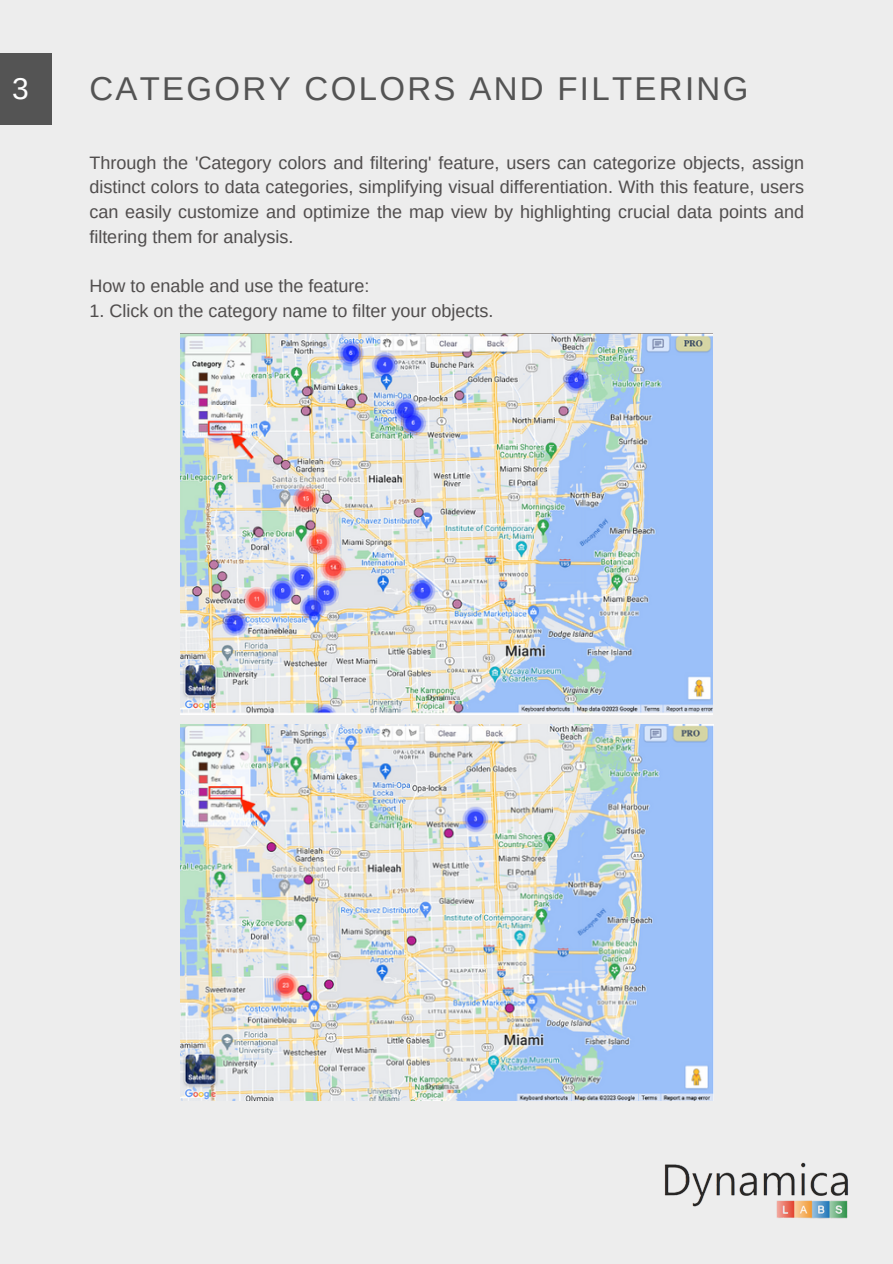
<style>
.page{position:relative;width:893px;height:1264px;background:#fff}
.page>*{position:absolute;margin:0;border:0;box-sizing:border-box;transform-origin:0 0}
.t1{font:33px "Arimo";letter-spacing:.07em;color:#545454}
.t2{font:30px "Arimo";color:#fff}
.t3{font:18px/24.8px "Arimo";color:#504d4d;text-align:justify}
</style>
<div class="page">
<div style="left:0;top:0;width:892px;height:1263px;background:#ededed"></div>
<div style="left:0;top:54px;width:51px;height:71px;background:#545454"></div>
<img style="left:664px;top:1162px;width:185px;height:57px">
<img style="left:181px;top:333px;width:531px;height:381px">
<img style="left:181px;top:725px;width:532px;height:375px">
<p class="t2" style="left:12px;top:72px;width:18px">3</p>
<p class="t1" style="left:89px;top:70px;width:660px">CATEGORY COLORS AND FILTERING</p>
<p class="t3" style="left:89px;top:150px;width:716px">Through the 'Category colors and filtering' feature, users can categorize objects, assign distinct colors to data categories, simplifying visual differentiation. With this feature, users can easily customize and optimize the map view by highlighting crucial data points and filtering them for analysis.</p>
<p class="t3" style="left:89px;top:274px;width:281px">How to enable and use the feature:</p>
<p class="t3" style="left:89px;top:298px;width:405px">1. Click on the category name to filter your objects.</p>
</div>
